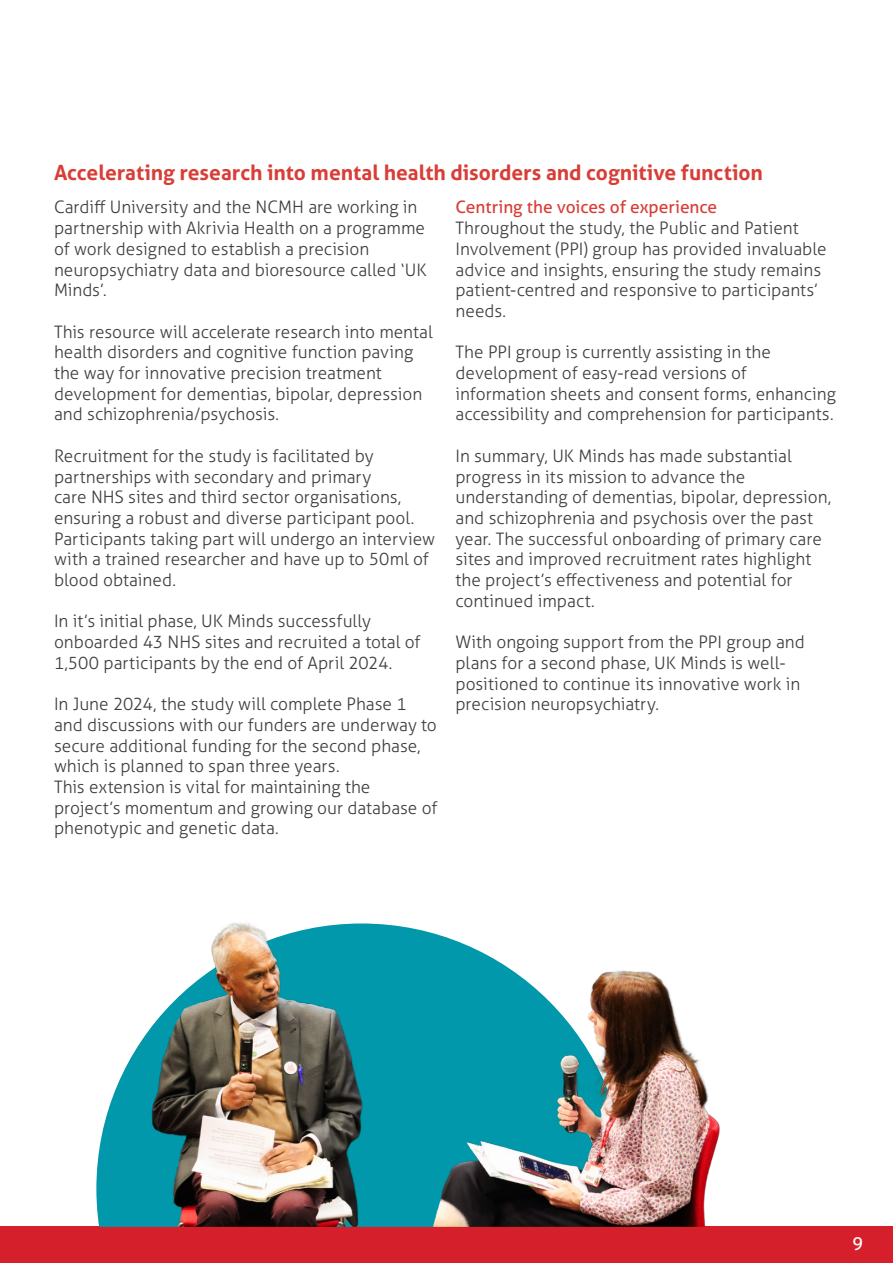
<style>
.page{position:relative;width:893px;height:1263px;background:#fff}
.page>*{position:absolute;margin:0;border:0;box-sizing:border-box;transform-origin:0 0}
.t1{font:700 21px "Aller";color:#d83e37}
.t2{font:18px "Aller";color:#fff}
.t3{font:300 17.25px/20.7px "Aller";color:#3e3e3f}
.t4{font:17.25px "Aller";color:#d83e37}
</style>
<div class="page">
<div style="left:0;top:1227px;width:893px;height:36px;background:#d5202c"></div>
<img style="left:43px;top:923px;width:782px;height:304px">
<p class="t1" style="left:54px;top:160px;width:710px">Accelerating research into mental health disorders and cognitive function</p>
<p class="t3" style="left:54px;top:197px;width:374px">Cardiff University and the NCMH are working in partnership with Akrivia Health on a programme of work designed to establish a precision neuropsychiatry data and bioresource called ‘UK Minds’.</p>
<p class="t3" style="left:54px;top:321px;width:380px">This resource will accelerate research into mental health disorders and cognitive function paving the way for innovative precision treatment development for dementias, bipolar, depression and schizophrenia/psychosis.</p>
<p class="t3" style="left:54px;top:445px;width:383px">Recruitment for the study is facilitated by partnerships with secondary and primary<br>care NHS sites and third sector organisations, ensuring a robust and diverse participant pool.<br>Participants taking part will undergo an interview with a trained researcher and have up to 50ml of blood obtained.</p>
<p class="t3" style="left:54px;top:611px;width:368px">In it’s initial phase, UK Minds successfully onboarded 43 NHS sites and recruited a total of<br>1,500 participants by the end of April 2024.</p>
<p class="t3" style="left:54px;top:694px;width:384px">In June 2024, the study will complete Phase 1 and discussions with our funders are underway to secure additional funding for the second phase, which is planned to span three years.</p>
<p class="t3" style="left:54px;top:776px;width:385px">This extension is vital for maintaining the project’s momentum and growing our database of phenotypic and genetic data.</p>
<p class="t4" style="left:455px;top:196px;width:263px">Centring the voices of experience</p>
<p class="t3" style="left:455px;top:217px;width:373px">Throughout the study, the Public and Patient Involvement (PPI) group has provided invaluable advice and insights, ensuring the study remains patient-centred and responsive to participants’ needs.</p>
<p class="t3" style="left:455px;top:342px;width:382px">The PPI group is currently assisting in the development of easy-read versions of information sheets and consent forms, enhancing accessibility and comprehension for participants.</p>
<p class="t3" style="left:455px;top:445px;width:377px">In summary, UK Minds has made substantial progress in its mission to advance the understanding of dementias, bipolar, depression, and schizophrenia and psychosis over the past year. The successful onboarding of primary care sites and improved recruitment rates highlight the project’s effectiveness and potential for continued impact.</p>
<p class="t3" style="left:455px;top:631px;width:351px">With ongoing support from the PPI group and plans for a second phase, UK Minds is well&shy;positioned to continue its innovative work in precision neuropsychiatry.</p>
<p class="t2" style="left:852px;top:1232px;width:12px">9</p>
</div>
